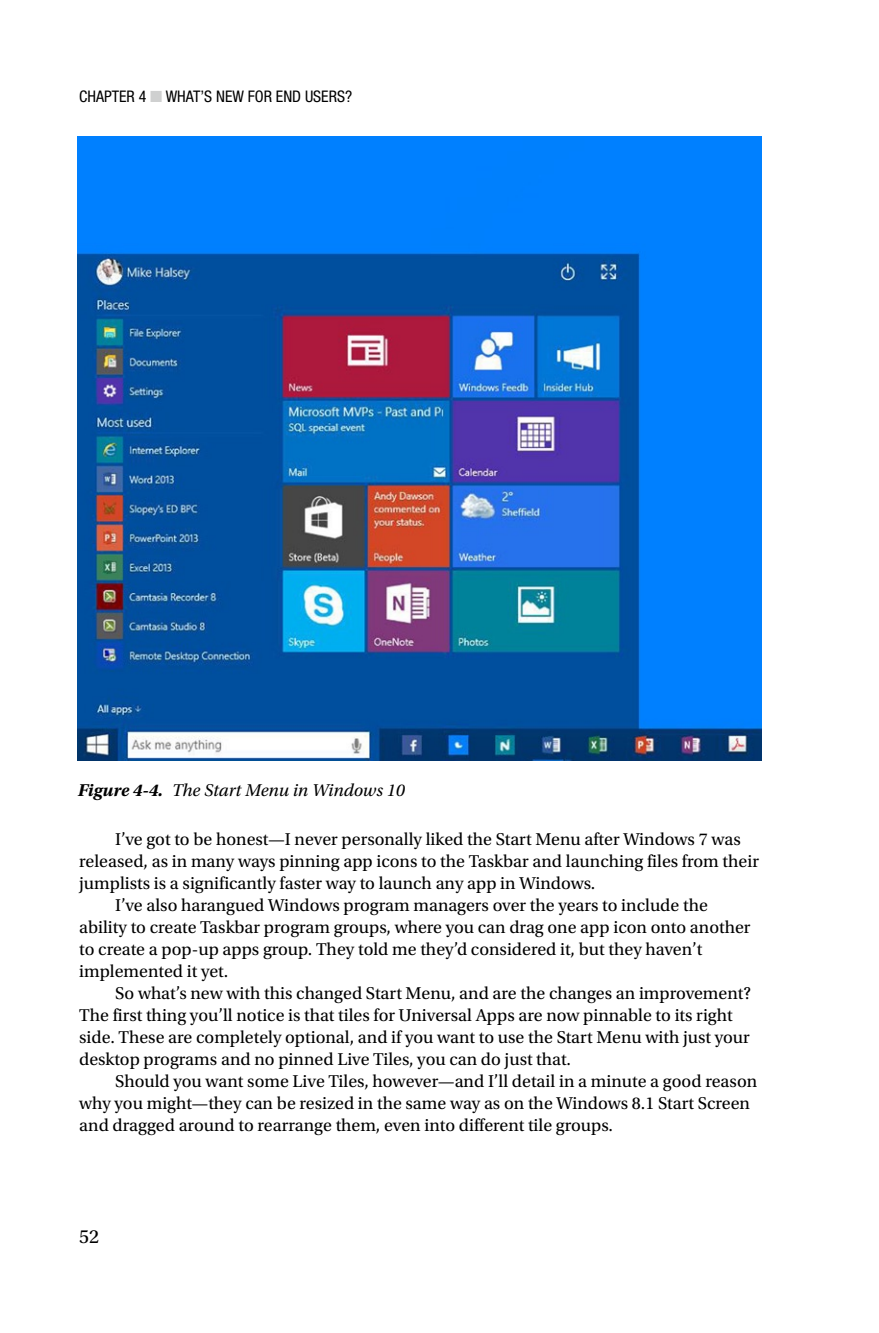
<style>
.page{position:relative;width:879px;height:1333px;background:#fff}
.page>*{position:absolute;margin:0;border:0;box-sizing:border-box;transform-origin:0 0}
.t1{font:20px "Utopia Std";color:#000}
.t2{font:18px "Utopia Std";color:#000}
.t3{font:italic 18px "Utopia Std";color:#000}
.t4{font:condensed 16px "Helvetica Neue";color:#000}
.s1{color:#cfd0d0}
.s2{font-weight:700}
</style>
<div class="page">
<img style="left:78px;top:136px;width:684px;height:625px">
<p class="t4" style="left:79px;top:87px;width:274px">CHAPTER 4 <span class="s1">■</span> WHAT’S NEW FOR EN D USERS?</p>
<p class="t3" style="left:78px;top:780px;width:328px"><span class="s2">Figure 4-4.</span> The Start Menu in Windows 10</p>
<p class="t2" style="left:115px;top:829px;width:627px">I’ve got to be honest—I never personally liked the Start Menu after Windows 7 was</p>
<p class="t2" style="left:79px;top:851px;width:681px">released, as in many ways pinning app icons to the Taskbar and launching files from their</p>
<p class="t2" style="left:79px;top:873px;width:517px">jumplists is a significantly faster way to launch any app in Windows.</p>
<p class="t2" style="left:115px;top:895px;width:594px">I’ve also harangued Windows program managers over the years to include the</p>
<p class="t2" style="left:79px;top:917px;width:673px">ability to create Taskbar program groups, where you can drag one app icon onto another</p>
<p class="t2" style="left:79px;top:939px;width:625px">to create a pop-up apps group. They told me they’d considered it, but they haven’t</p>
<p class="t2" style="left:79px;top:961px;width:151px">implemented it yet.</p>
<p class="t2" style="left:115px;top:983px;width:637px">So what’s new with this changed Start Menu, and are the changes an improvement?</p>
<p class="t2" style="left:79px;top:1005px;width:655px">The first thing you’ll notice is that tiles for Universal Apps are now pinnable to its right</p>
<p class="t2" style="left:79px;top:1027px;width:672px">side. These are completely optional, and if you want to use the Start Menu with just your</p>
<p class="t2" style="left:79px;top:1049px;width:493px">desktop programs and no pinned Live Tiles, you can do just that.</p>
<p class="t2" style="left:115px;top:1071px;width:643px">Should you want some Live Tiles, however—and I’ll detail in a minute a good reason</p>
<p class="t2" style="left:79px;top:1093px;width:672px">why you might—they can be resized in the same way as on the Windows 8.1 Start Screen</p>
<p class="t2" style="left:79px;top:1115px;width:535px">and dragged around to rearrange them, even into different tile groups.</p>
<p class="t1" style="left:79px;top:1225px;width:21px">52</p>
</div>
